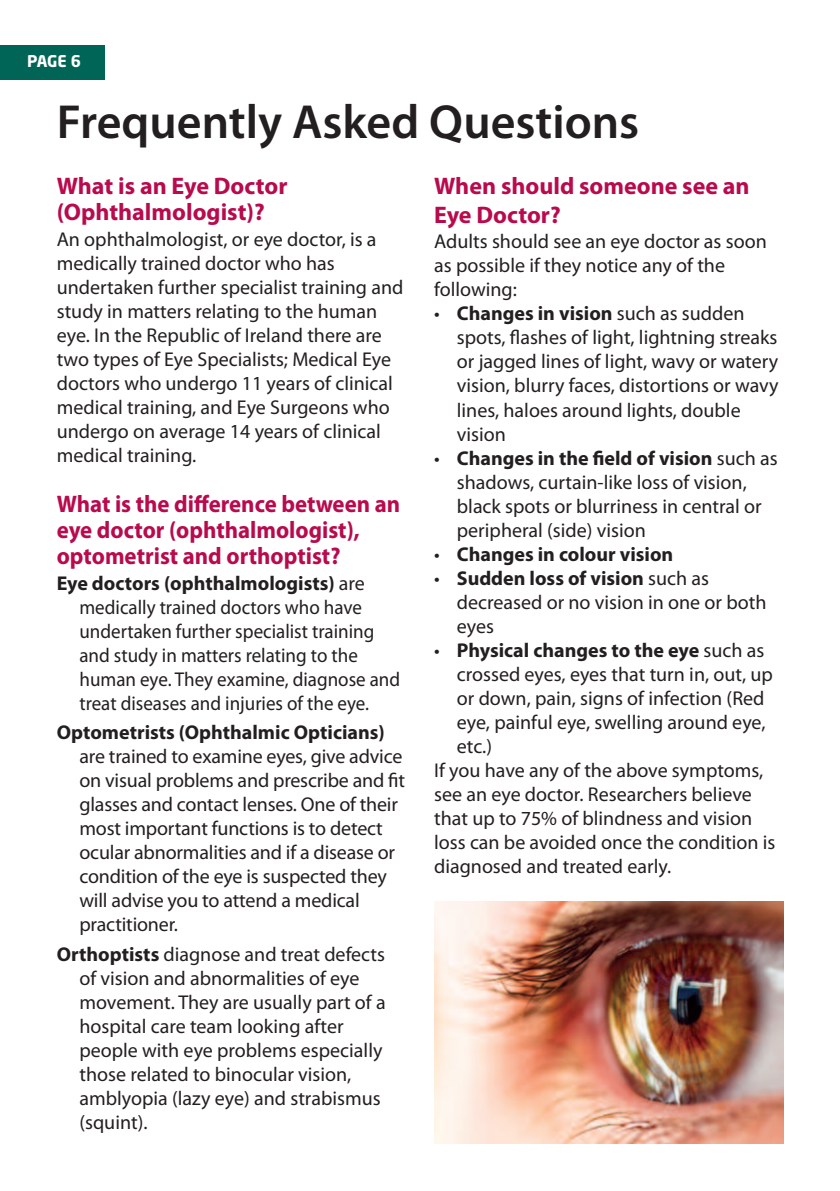
<style>
.page{position:relative;width:840px;height:1191px;background:#fff}
.page>*{position:absolute;margin:0;border:0;box-sizing:border-box;transform-origin:0 0}
.t1{font:600 48px "Myriad Pro";color:#231f20}
.t2{font:700 24px/26px "Myriad Pro";color:#b80a4d;scale:.95 1}
.t3{font:700 24px/26px "Myriad Pro";color:#b80a4d}
.t4{font:20px/24px "Myriad Pro";color:#231f20}
.t5{font:700 20px "Myriad Pro";color:#231f20}
.t6{font:700 16px "Neo Sans";color:#fff}
.s1{font-weight:700}
.s2{font-weight:400}
</style>
<div class="page">
<div style="left:0;top:45px;width:105px;height:34px;background:#006557"></div>
<img style="left:434px;top:901px;width:348px;height:242px">
<p class="t6" style="left:27px;top:52px;width:56px">PAGE 6</p>
<h1 class="t1" style="left:57px;top:104px;width:583px">Frequently Asked Questions</h1>
<p class="t3" style="left:57px;top:175px;width:232px">What is an Eye Doctor (Ophthalmologist)?</p>
<p class="t4" style="left:57px;top:228px;width:348px">An ophthalmologist, or eye doctor, is a medically trained doctor who has undertaken further specialist training and study in matters relating to the human eye. In the Republic of Ireland there are two types of Eye Specialists; Medical Eye doctors who undergo 11 years of clinical medical training, and Eye Surgeons who undergo on average 14 years of clinical medical training.</p>
<p class="t2" style="left:57px;top:492px;width:363px">What is the difference between an eye doctor (ophthalmologist), optometrist and orthoptist?</p>
<p class="t4" style="left:79px;top:572px;width:322px;text-indent:-23px"><span class="s1">Eye doctors (ophthalmologists)</span> are medically trained doctors who have undertaken further specialist training and study in matters relating to the human eye. They examine, diagnose and treat diseases and injuries of the eye.</p>
<p class="t5" style="left:57px;top:725px;width:329px">Optometrists (Ophthalmic Opticians)</p>
<p class="t4" style="left:79px;top:746px;width:327px">are trained to examine eyes, give advice on visual problems and prescribe and fit glasses and contact lenses. One of their most important functions is to detect ocular abnormalities and if a disease or condition of the eye is suspected they will advise you to attend a medical practitioner.</p>
<p class="t4" style="left:79px;top:944px;width:307px;text-indent:-23px"><span class="s1">Orthoptists</span> diagnose and treat defects of vision and abnormalities of eye movement. They are usually part of a hospital care team looking after people with eye problems especially those related to binocular vision, amblyopia (lazy eye) and strabismus (squint).</p>
<p class="t3" style="left:434px;top:173px;width:317px;line-height:28.8px">When should someone see an<br>Eye Doctor?</p>
<p class="t4" style="left:434px;top:231px;width:334px">Adults should see an eye doctor as soon as possible if they notice any of the following:</p>
<p class="t4" style="left:456px;top:303px;width:323px;text-indent:-23px">• <span class="s1">Changes in vision</span> such as sudden spots, flashes of light, lightning streaks or jagged lines of light, wavy or watery vision, blurry faces, distortions or wavy lines, haloes around lights, double vision</p>
<p class="t4" style="left:456px;top:447px;width:322px;text-indent:-23px">• <span class="s1">Changes in the field of vision</span> such as shadows, curtain-like loss of vision, black spots or blurriness in central or peripheral (side) vision</p>
<p class="t5" style="left:434px;top:546px;width:240px"><span class="s2">•</span> Changes in colour vision</p>
<p class="t4" style="left:456px;top:567px;width:311px;text-indent:-23px">• <span class="s1">Sudden loss of vision</span> such as decreased or no vision in one or both eyes</p>
<p class="t5" style="left:434px;top:642px;width:331px"><span class="s2">•</span> Physical changes to the eye <span class="s2">such as</span></p>
<p class="t4" style="left:456px;top:663px;width:317px">crossed eyes, eyes that turn in, out, up</p>
<p class="t4" style="left:456px;top:687px;width:309px">or down, pain, signs of infection (Red</p>
<p class="t4" style="left:456px;top:711px;width:310px">eye, painful eye, swelling around eye,</p>
<p class="t4" style="left:456px;top:735px;width:37px">etc.)</p>
<p class="t4" style="left:434px;top:759px;width:330px">If you have any of the above symptoms,</p>
<p class="t4" style="left:434px;top:783px;width:319px">see an eye doctor. Researchers believe</p>
<p class="t4" style="left:434px;top:807px;width:319px">that up to 75% of blindness and vision</p>
<p class="t4" style="left:434px;top:831px;width:342px">loss can be avoided once the condition is</p>
<p class="t4" style="left:434px;top:855px;width:238px">diagnosed and treated early.</p>
</div>
